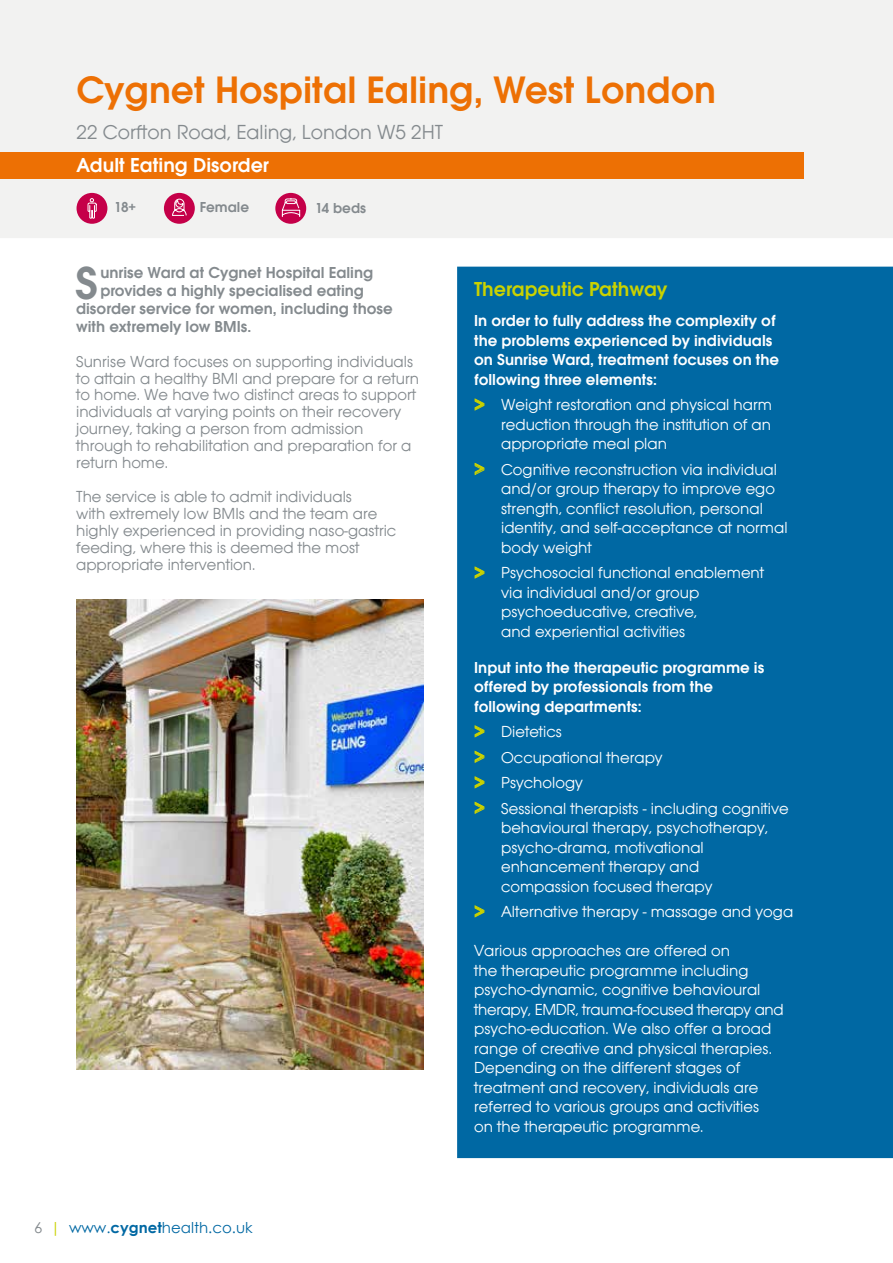
<style>
.page{position:relative;width:893px;height:1263px;background:#fff}
.page>*{position:absolute;margin:0;border:0;box-sizing:border-box;transform-origin:0 0}
.t1{font:600 48px "Avant Garde ITC";color:#848a8e}
.t2{font:600 39.75px "Avant Garde ITC";color:#ed7004}
.t3{font:21px "Avant Garde ITC";color:#848a8e}
.t4{font:600 21px "Avant Garde ITC";color:#fff}
.t5{font:600 21px "Avant Garde ITC";color:#cad200}
.t6{font:16.5px/19.5px "Avant Garde ITC";color:#fff}
.t7{font:16.5px/17px "Avant Garde ITC";color:#848a8e}
.t8{font:600 16.5px/19.5px "Avant Garde ITC";color:#fff}
.t9{font:600 16.5px "Avant Garde ITC";color:#848a8e}
.t10{font:15px "Century Gothic";color:#0068a3}
.t11{font:600 15px "Avant Garde ITC";color:#848a8e}
.s1{color:#848a8e}
.s2{color:#cad200}
.s3{font-weight:700}
.s4{font-family:"Century Gothic";font-weight:700;font-size:18px;color:#cad200}
</style>
<div class="page">
<div style="left:0;top:0;width:893px;height:238px;background:#f2f2f1"></div>
<div style="left:0;top:152px;width:804px;height:27px;background:#ed7004"></div>
<svg style="left:275px;top:193px;width:31px;height:31px"></svg>
<svg style="left:281px;top:198px;width:20px;height:19px"></svg>
<div style="left:286px;top:200px;width:10px;height:4px;border:1px solid #fff"></div>
<div style="left:77px;top:193px;width:30px;height:31px;background:#c50049;border-radius:50%"></div>
<svg style="left:87px;top:198px;width:10px;height:21px"></svg>
<div style="left:457px;top:267px;width:436px;height:891px;background:#0068a3"></div>
<div style="left:164px;top:193px;width:31px;height:31px;background:#c50049;border-radius:50%"></div>
<svg style="left:172px;top:198px;width:15px;height:18px"></svg>
<img style="left:77px;top:600px;width:346px;height:469px">
<h2 class="t2" style="left:77px;top:67px;width:641px">Cygnet Hospital Ealing, West London</h2>
<p class="t3" style="left:77px;top:120px;width:368px">22 Corfton Road, Ealing, London W5 2HT</p>
<p class="t4" style="left:77px;top:153px;width:194px">Adult Eating Disorder</p>
<p class="t11" style="left:114px;top:198px;width:23px">18+</p>
<p class="t11" style="left:200px;top:198px;width:51px">Female</p>
<p class="t11" style="left:315px;top:199px;width:53px">14 beds</p>
<h1 class="t1" style="left:75px;top:255px;width:25px">S</h1>
<p class="t9" style="left:100px;top:262px;width:274px">unrise Ward at Cygnet Hospital Ealing</p>
<p class="t9" style="left:100px;top:280px;width:265px">provides a highly specialised eating</p>
<p class="t9" style="left:76px;top:298px;width:318px">disorder service for women, including those</p>
<p class="t9" style="left:76px;top:316px;width:177px">with extremely low BMIs.</p>
<p class="t7" style="left:76px;top:353px;width:344px">Sunrise Ward focuses on supporting individuals to attain a healthy BMI and prepare for a return to home. We have two distinct areas to support individuals at varying points on their recovery journey, taking a person from admission through to rehabilitation and preparation for a return home.</p>
<p class="t7" style="left:76px;top:488px;width:322px">The service is able to admit individuals<br>with extremely low BMIs and the team are highly experienced in providing naso-gastric feeding, where this is deemed the most appropriate intervention.</p>
<p class="t10" style="left:34px;top:1217px;width:220px"><span class="s1">6</span> <span class="s2">|</span> www.<span class="s3">cygnet</span>health.co.uk</p>
<p class="t5" style="left:474px;top:277px;width:195px">Therapeutic Pathway</p>
<p class="t8" style="left:474px;top:311px;width:307px">In order to fully address the complexity of the problems experienced by individuals on Sunrise Ward, treatment focuses on the following three elements:</p>
<p class="t6" style="left:501px;top:395px;width:272px;text-align:justify;text-indent:-27px"><span class="s4">&gt;</span> Weight restoration and physical harm reduction through the institution of an appropriate meal plan</p>
<p class="t6" style="left:501px;top:459px;width:288px;text-indent:-27px"><span class="s4">&gt;</span> Cognitive reconstruction via individual and/or group therapy to improve ego strength, conflict resolution, personal identity, and self-acceptance at normal body weight</p>
<p class="t6" style="left:501px;top:563px;width:265px;text-indent:-27px"><span class="s4">&gt;</span> Psychosocial functional enablement via individual and/or group psychoeducative, creative,<br>and experiential activities</p>
<p class="t8" style="left:474px;top:657px;width:292px">Input into the therapeutic programme is offered by professionals from the following departments:</p>
<p class="t6" style="left:474px;top:719px;width:316px;line-height:25.5px"><span class="s4">&gt;</span> Dietetics<br><span class="s4">&gt;</span> Occupational therapy<br><span class="s4">&gt;</span> Psychology<br><span class="s4">&gt;</span> Sessional therapists - including cognitive</p>
<p class="t6" style="left:501px;top:818px;width:269px">behavioural therapy, psychotherapy, psycho-drama, motivational enhancement therapy and compassion focused therapy</p>
<p class="t6" style="left:474px;top:902px;width:321px"><span class="s4">&gt;</span> Alternative therapy - massage and yoga</p>
<p class="t6" style="left:474px;top:941px;width:311px">Various approaches are offered on<br>the therapeutic programme including psycho-dynamic, cognitive behavioural therapy, EMDR, trauma-focused therapy and psycho-education. We also offer a broad range of creative and physical therapies.<br>Depending on the different stages of treatment and recovery, individuals are referred to various groups and activities<br>on the therapeutic programme.</p>
</div>
